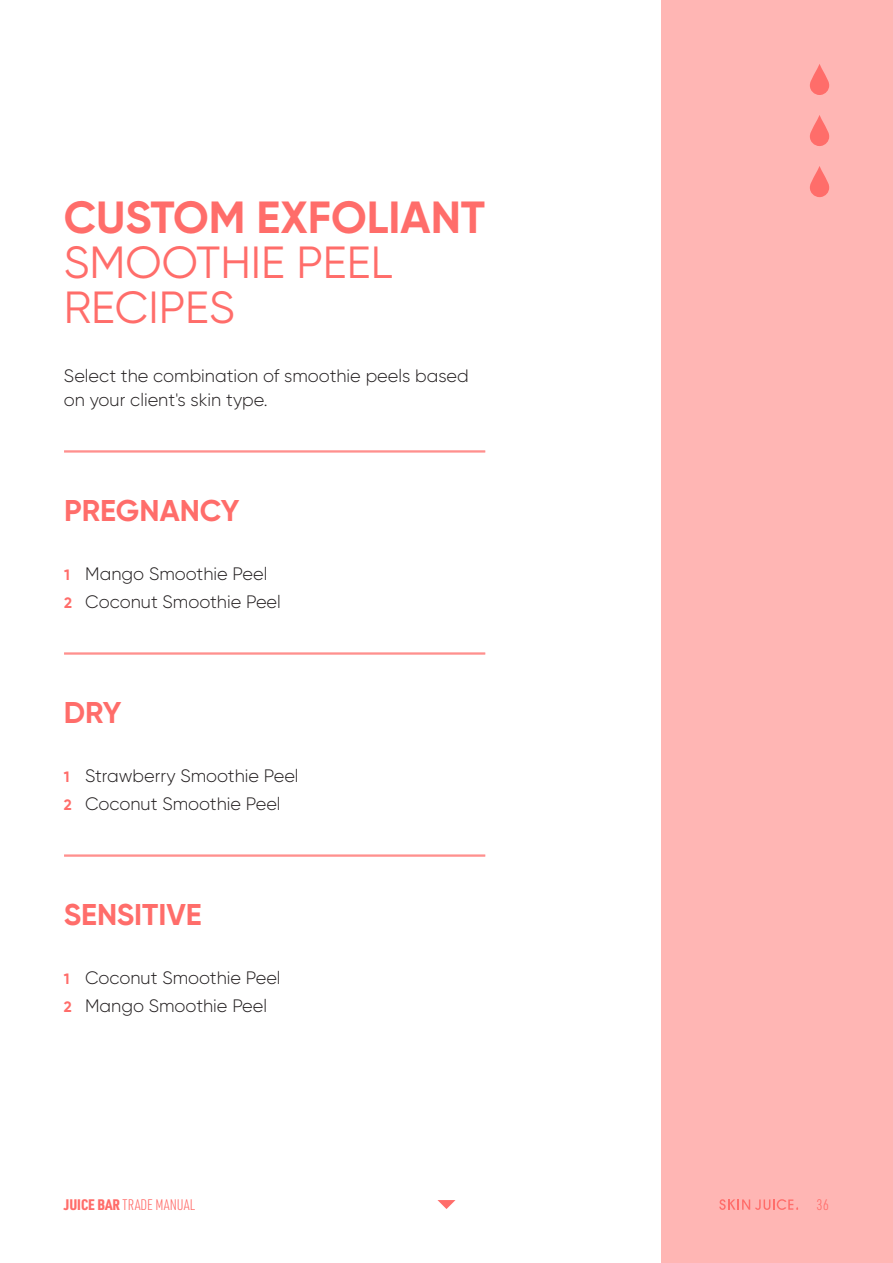
<style>
.page{position:relative;width:893px;height:1263px;background:#fff}
.page>*{position:absolute;margin:0;border:0;box-sizing:border-box;transform-origin:0 0}
.t1{font:45px/45px "Gilroy";color:#ff6d6a}
.T_BC{font:700 30px "Gilroy";color:#ff6d6a}
.T_BC-2{font:300 18px/24px "Gilroy";color:#231f20}
.t2{font:300 15px "URWDIN Cond";color:#ff6d6a}
.s1{font-weight:700}
.s2{font-weight:700;font-size:15px;color:#ff6d6a}
.s3{font-weight:900}
</style>
<div class="page">
<div style="left:661px;top:0;width:232px;height:1263px;background:#ffb6b4"></div>
<svg style="left:810px;top:115px;width:19px;height:31px"></svg>
<svg style="left:810px;top:166px;width:19px;height:31px"></svg>
<svg style="left:810px;top:64px;width:19px;height:31px"></svg>
<svg style="left:719px;top:1199px;width:79px;height:11px"></svg>
<svg style="left:437px;top:1200px;width:18px;height:9px"></svg>
<hr style="left:64px;top:451px;width:421px;height:1px;background:#ff6d6a">
<hr style="left:64px;top:452px;width:421px;height:1px;background:#ff6d6a">
<hr style="left:64px;top:653px;width:421px;height:1px;background:#ff6d6a">
<hr style="left:64px;top:654px;width:421px;height:1px;background:#ff6d6a">
<hr style="left:64px;top:855px;width:421px;height:1px;background:#ff6d6a">
<hr style="left:64px;top:856px;width:421px;height:1px;background:#ff6d6a">
<h1 class="t1" style="left:64px;top:194px;width:423px"><span class="s1">CUSTOM EXFOLIANT<br></span>SMOOTHIE PEEL<br>RECIPES</h1>
<p class="T_BC-2" style="left:64px;top:364px;width:406px">Select the combination of smoothie peels based on your client's skin type.</p>
<p class="T_BC" style="left:64px;top:492px;width:177px">PREGNANCY</p>
<p class="T_BC-2" style="left:64px;top:561px;width:205px"><span class="s2">1</span> Mango Smoothie Peel</p>
<p class="T_BC-2" style="left:64px;top:590px;width:218px"><span class="s2">2</span> Coconut Smoothie Peel</p>
<p class="T_BC" style="left:64px;top:694px;width:59px">DRY</p>
<p class="T_BC-2" style="left:64px;top:763px;width:236px"><span class="s2">1</span> Strawberry Smoothie Peel</p>
<p class="T_BC-2" style="left:64px;top:792px;width:218px"><span class="s2">2</span> Coconut Smoothie Peel</p>
<p class="T_BC" style="left:64px;top:896px;width:140px">SENSITIVE</p>
<p class="T_BC-2" style="left:64px;top:966px;width:218px"><span class="s2">1</span> Coconut Smoothie Peel</p>
<p class="T_BC-2" style="left:64px;top:994px;width:205px"><span class="s2">2</span> Mango Smoothie Peel</p>
<p class="t2" style="left:64px;top:1195px;width:133px"><span class="s3">JUICE BAR</span> TRADE MANUAL</p>
<p class="t2" style="left:817px;top:1195px;width:14px">36</p>
</div>
